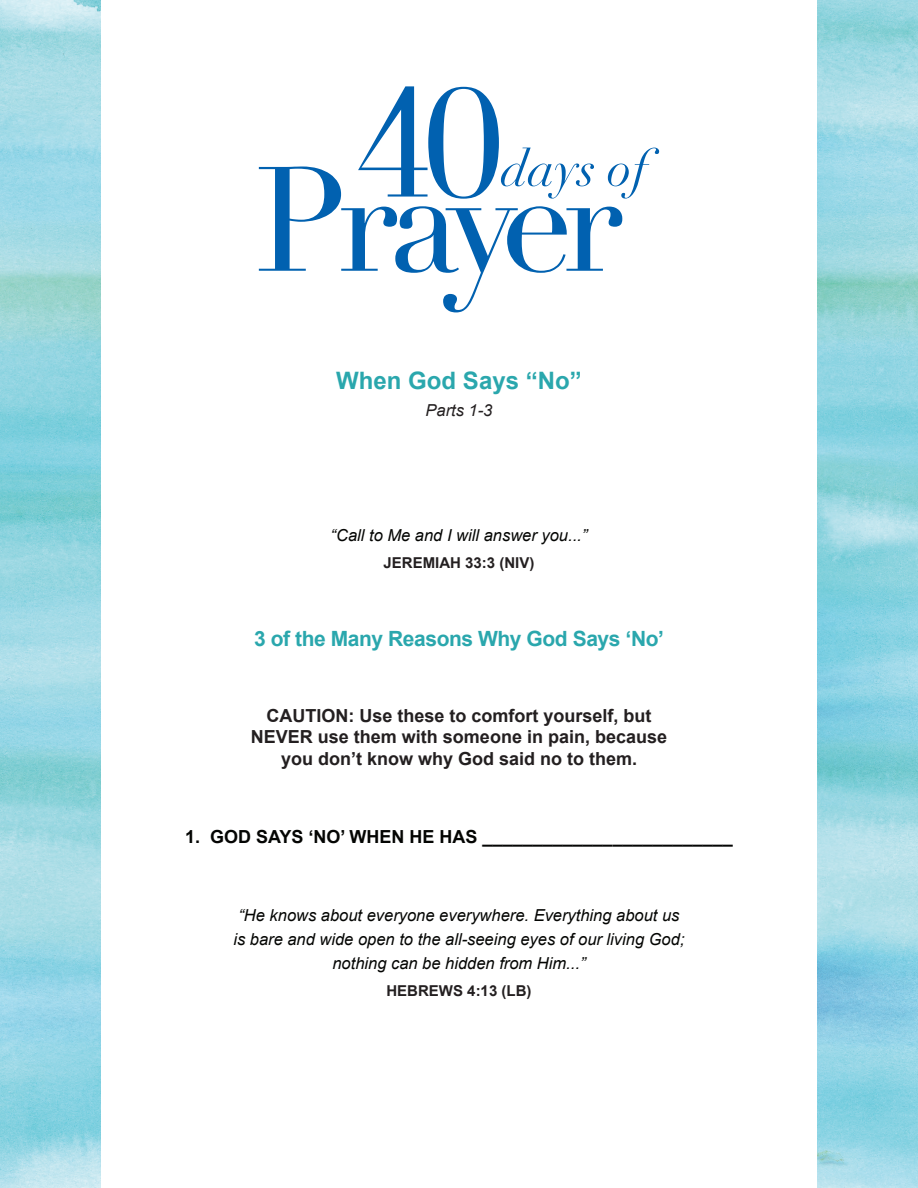
<style>
.page{position:relative;width:918px;height:1188px;background:#fff}
.page>*{position:absolute;margin:0;border:0;box-sizing:border-box;transform-origin:0 0}
.t1{font:700 24px "Arial";color:#2aa7ad}
.Subhead{font:700 21px "Arial";letter-spacing:-.02em;color:#2aa7ad}
.t2{font:700 18px/21.6px "Arial";color:#231f20;text-align:center}
.Fill_in_lines{font:700 18px "Arial";color:#040503}
.Scripture{font:italic 16.5px/24px "Arial";color:#040503;text-align:center}
.Subtitle{font:italic 16.5px "Arial";color:#231f20}
.Reference{font:700 15px "Arial";color:#231f20}
</style>
<div class="page">
<img style="left:0;top:0;width:100px;height:1188px">
<img style="left:818px;top:0;width:100px;height:1188px">
<svg style="left:259px;top:86px;width:400px;height:226px"></svg>
<p class="t1" style="left:336px;top:365px;width:247px">When God Says “No”</p>
<p class="Subtitle" style="left:426px;top:400px;width:68px">Parts 1-3</p>
<p class="Scripture" style="left:331px;top:524px;width:258px">“Call to Me and I will answer you...”</p>
<p class="Reference" style="left:384px;top:553px;width:152px">JEREMIAH 33:3 (NIV)</p>
<p class="Subhead" style="left:254px;top:625px;width:411px">3 of the Many Reasons Why God Says ‘No’</p>
<p class="t2" style="left:251px;top:705px;width:418px">CAUTION: Use these to comfort yourself, but<br>NEVER use them with someone in pain, because you don’t know why God said no to them.</p>
<p class="Fill_in_lines" style="left:185px;top:825px;width:549px">1. GOD SAYS ‘NO’ WHEN HE HAS _________________________</p>
<p class="Scripture" style="left:233px;top:903px;width:453px">“He knows about everyone everywhere. Everything about us is bare and wide open to the all-seeing eyes of our living God; nothing can be hidden from Him...”</p>
<p class="Reference" style="left:386px;top:981px;width:147px">HEBREWS 4:13 (LB)</p>
</div>
